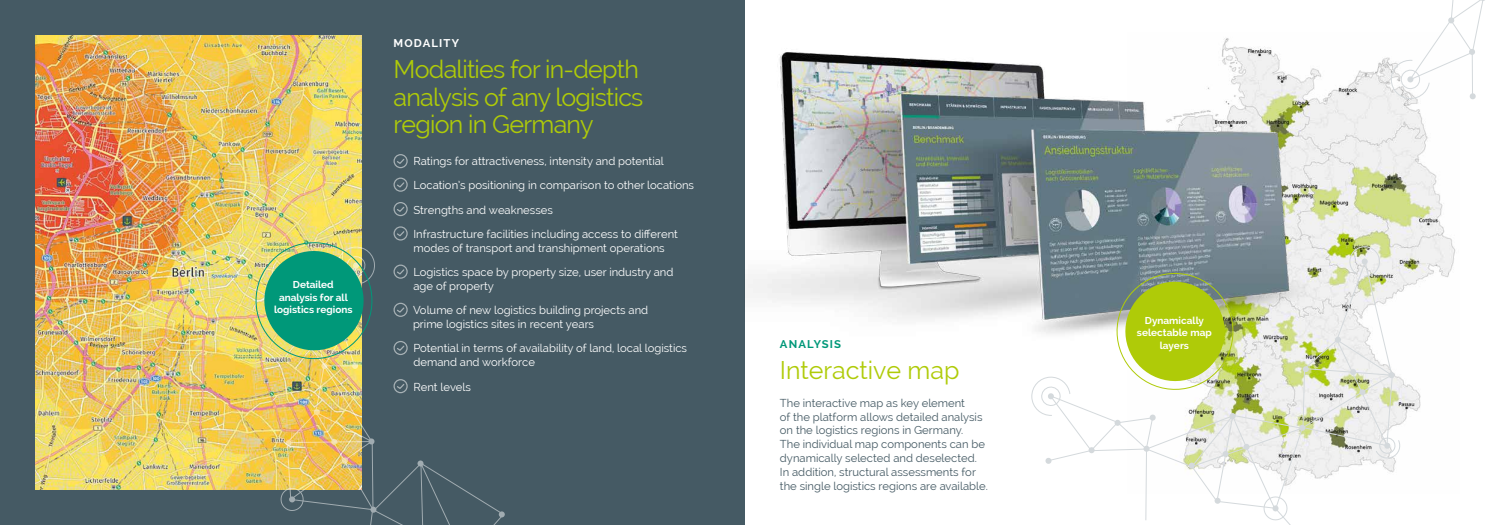
<style>
.page{position:relative;width:1489px;height:525px;background:#fff}
.page>*{position:absolute;margin:0;border:0;box-sizing:border-box;transform-origin:0 0}
.t1{font:25px/27.5px "Raleway";letter-spacing:-.03em;color:#afcb08}
.t2{font:25px "Raleway";color:#afcb08}
.t3{font:11.25px/24.4px "Raleway";color:#fff}
.t4{font:11.25px/13.8px "Raleway";color:#455a64}
.t5{font:700 11.25px "Raleway";letter-spacing:.1em;color:#fff}
.t6{font:700 11.25px "Raleway";letter-spacing:.1em;color:#009879}
.t7{font:700 10px/12.5px "Raleway";color:#fff;text-align:center}
</style>
<div class="page">
<img style="left:1224px;top:38px;width:232px;height:435px">
<div style="left:0;top:0;width:744px;height:524px;background:#455a64"></div>
<div style="left:393px;top:154px;width:14px;height:14px;border:1px solid #a7b1b5;border-radius:50%"></div>
<svg style="left:395px;top:157px;width:10px;height:8px"></svg>
<div style="left:393px;top:177px;width:14px;height:15px;border:1px solid #a7b1b5;border-radius:50%"></div>
<svg style="left:395px;top:181px;width:10px;height:7px"></svg>
<div style="left:393px;top:202px;width:14px;height:14px;border:1px solid #a7b1b5;border-radius:50%"></div>
<svg style="left:395px;top:205px;width:10px;height:8px"></svg>
<div style="left:393px;top:226px;width:14px;height:14px;border:1px solid #a7b1b5;border-radius:50%"></div>
<svg style="left:395px;top:230px;width:10px;height:7px"></svg>
<img style="left:744px;top:44px;width:630px;height:332px">
<img style="left:35px;top:35px;width:326px;height:454px">
<img style="left:287px;top:264px;width:121px;height:144px">
<svg style="left:280px;top:408px;width:225px;height:116px"></svg>
<img style="left:249px;top:235px;width:130px;height:134px">
<svg style="left:1048px;top:261px;width:344px;height:263px"></svg>
<svg style="left:1088px;top:447px;width:6px;height:6px"></svg>
<svg style="left:1143px;top:445px;width:6px;height:6px"></svg>
<svg style="left:1188px;top:462px;width:6px;height:6px"></svg>
<svg style="left:1214px;top:497px;width:6px;height:6px"></svg>
<svg style="left:1229px;top:413px;width:6px;height:6px"></svg>
<svg style="left:1222px;top:450px;width:6px;height:7px"></svg>
<svg style="left:1243px;top:443px;width:6px;height:6px"></svg>
<svg style="left:1298px;top:424px;width:7px;height:7px"></svg>
<svg style="left:1114px;top:419px;width:6px;height:6px"></svg>
<svg style="left:1149px;top:414px;width:6px;height:6px"></svg>
<svg style="left:1334px;top:336px;width:6px;height:7px"></svg>
<svg style="left:1302px;top:366px;width:6px;height:6px"></svg>
<svg style="left:1388px;top:372px;width:6px;height:6px"></svg>
<svg style="left:1349px;top:369px;width:7px;height:6px"></svg>
<svg style="left:1359px;top:389px;width:6px;height:6px"></svg>
<svg style="left:1045px;top:457px;width:6px;height:7px"></svg>
<svg style="left:1262px;top:495px;width:26px;height:26px"></svg>
<svg style="left:1031px;top:376px;width:39px;height:39px"></svg>
<svg style="left:1347px;top:244px;width:34px;height:32px"></svg>
<svg style="left:1375px;top:437px;width:26px;height:23px"></svg>
<svg style="left:1349px;top:0;width:136px;height:100px"></svg>
<p class="t7" style="left:274px;top:278px;width:80px">Detailed analysis for all logistics regions</p>
<p class="t5" style="left:393px;top:37px;width:67px">MODALITY</p>
<h1 class="t1" style="left:393px;top:55px;width:251px">Modalities for in-depth analysis of any logistics region in Germany</h1>
<p class="t3" style="left:413px;top:148px;width:282px">Ratings for attractiveness, intensity and potential Location’s positioning in comparison to other locations Strengths and weaknesses<br>Infrastructure facilities including access to different</p>
<p class="t3" style="left:413px;top:235px;width:261px">modes of transport and transhipment operations<br>Logistics space by property size, user industry and</p>
<p class="t3" style="left:413px;top:273px;width:237px">age of property<br>Volume of new logistics building projects and</p>
<p class="t3" style="left:413px;top:311px;width:275px">prime logistics sites in recent years<br>Potential in terms of availability of land, local logistics</p>
<p class="t3" style="left:413px;top:350px;width:123px">demand and workforce<br>Rent levels</p>
<p class="t6" style="left:780px;top:337px;width:63px">ANALYSIS</p>
<h1 class="t2" style="left:780px;top:355px;width:181px">Interactive map</h1>
<p class="t4" style="left:780px;top:396px;width:209px">The interactive map as key element<br>of the platform allows detailed analysis on the logistics regions in Germany.<br>The individual map components can be dynamically selected and deselected.<br>In addition, structural assessments for the single logistics regions are available.</p>
<p class="t7" style="left:1136px;top:314px;width:76px">Dynamically selectable map layers</p>
</div>
